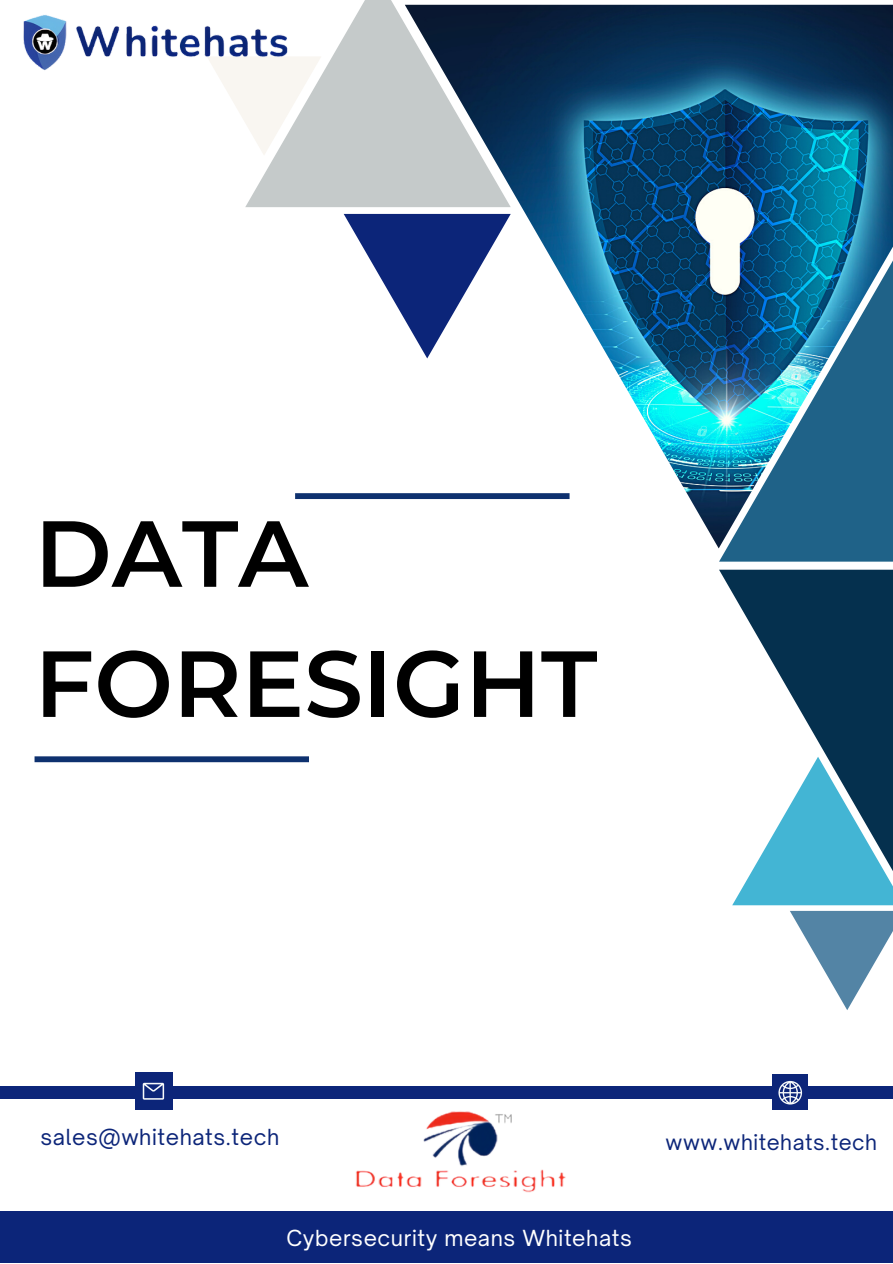
<style>
.page{position:relative;width:893px;height:1264px;background:#fff}
.page>*{position:absolute;margin:0;border:0;box-sizing:border-box;transform-origin:0 0}
.t1{font:600 93.6px/130.1px "Montserrat";color:#000}
.t2{font:21.15px "Open Sauce One";letter-spacing:.03em;color:#fff}
.t3{font:21.15px "Open Sauce One";letter-spacing:.03em;color:#0c2579}
.t4{font:20.55px "Open Sauce One";letter-spacing:.03em;color:#0c2579}
</style>
<div class="page">
<img style="left:405px;top:5px;width:487px;height:543px">
<img style="left:719px;top:231px;width:173px;height:330px">
<svg style="left:719px;top:569px;width:173px;height:187px;fill:#05304e"></svg>
<svg style="left:732px;top:756px;width:160px;height:254px"></svg>
<svg style="left:245px;top:0;width:265px;height:207px;background:#a4acb3"></svg>
<svg style="left:220px;top:56px;width:101px;height:100px"></svg>
<svg style="left:343px;top:214px;width:167px;height:144px"></svg>
<img style="left:23px;top:5px;width:282px;height:74px">
<div style="left:295px;top:493px;width:274px;height:6px;background:#0e316f"></div>
<div style="left:35px;top:756px;width:274px;height:6px;background:#0e316f"></div>
<div style="left:0;top:1210px;width:892px;height:52px;background:#0c2579"></div>
<div style="left:0;top:1086px;width:892px;height:12px;background:#0c2579"></div>
<div style="left:135px;top:1072px;width:37px;height:37px;background:#0c2579"></div>
<svg style="left:143px;top:1082px;width:21px;height:17px"></svg>
<div style="left:771px;top:1074px;width:36px;height:36px;background:#0c2579"></div>
<svg style="left:778px;top:1080px;width:24px;height:24px"></svg>
<img style="left:356px;top:1111px;width:210px;height:82px">
<h1 class="t1" style="left:35px;top:488px;width:564px">DATA<br>FORESIGHT</h1>
<p class="t3" style="left:40px;top:1123px;width:240px">sales@whitehats.tech</p>
<p class="t4" style="left:665px;top:1129px;width:213px">www.whitehats.tech</p>
<p class="t2" style="left:286px;top:1224px;width:347px">Cybersecurity means Whitehats</p>
</div>
